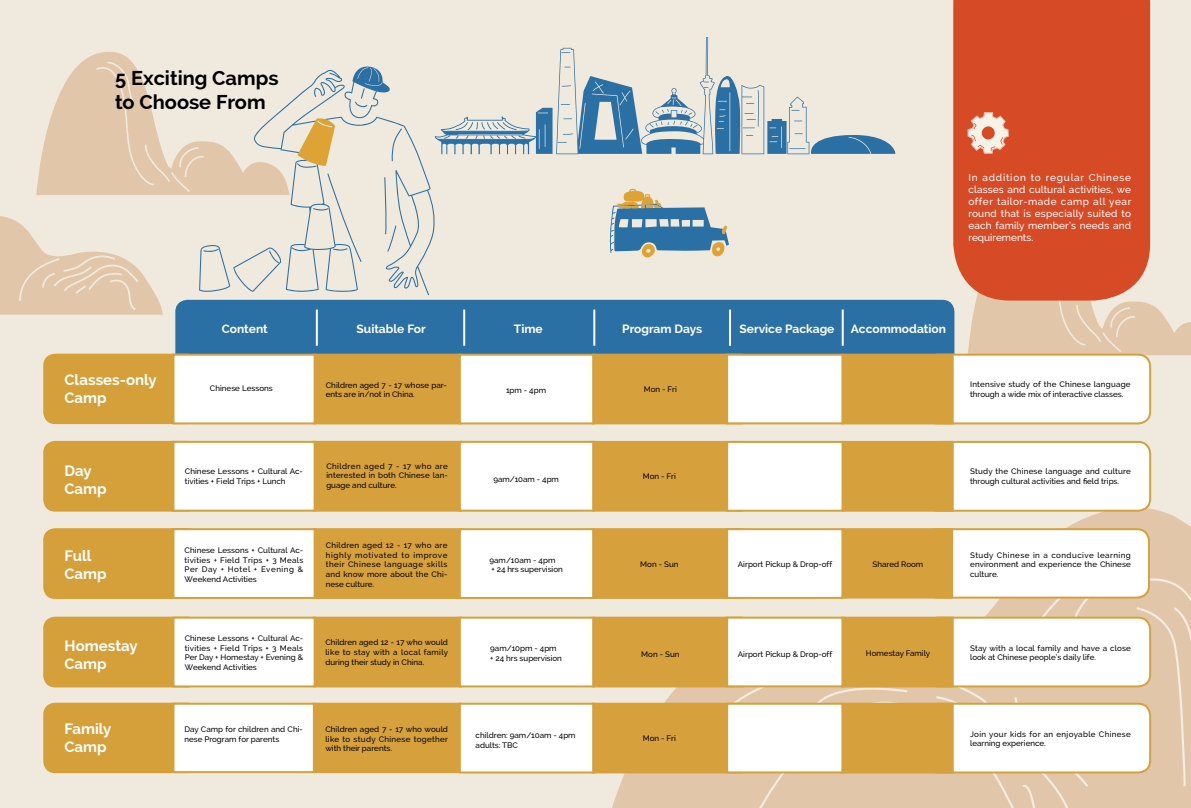
<style>
.page{position:relative;width:1191px;height:808px;background:#f0eade}
.page>*{position:absolute;margin:0;border:0;box-sizing:border-box;transform-origin:0 0}
.t1{font:700 20px/24px "Raleway";color:#000}
.t2{font:700 15px/18px "Raleway";color:#fff}
.t3{font:700 12px "Raleway";color:#fff}
.t4{font:500 10px/12px "Raleway";letter-spacing:.015em;color:#fff;text-align:justify}
.t5{font:500 8px/9.6px "Raleway";color:#000}
.t6{font:500 8px/9.6px "Raleway";letter-spacing:.035em;color:#000}
</style>
<div class="page">
<svg style="left:967px;top:211px;width:224px;height:144px"></svg>
<svg style="left:605px;top:488px;width:586px;height:320px"></svg>
<svg style="left:936px;top:564px;width:255px;height:244px;background:#e3c8ac"></svg>
<svg style="left:729px;top:687px;width:178px;height:121px;background:#e2c6a9"></svg>
<div style="left:175px;top:300px;width:779px;height:70px;background:#2b70a4;border-radius:12px"></div>
<div style="left:43px;top:703px;width:156px;height:70px;background:#d59f3a;border-radius:12px"></div>
<div style="left:925px;top:704px;width:225px;height:68px;background:#fff;border-radius:12px"></div>
<div style="left:924px;top:703px;width:227px;height:70px;border:2px solid #d6a03d;border-radius:12px"></div>
<div style="left:841px;top:703px;width:112px;height:70px;background:#d6a03d"></div>
<div style="left:313px;top:703px;width:148px;height:70px;background:#d6a03d"></div>
<div style="left:172px;top:703px;width:143px;height:70px;background:#fff;border:2px solid #d6a03d"></div>
<div style="left:459px;top:703px;width:136px;height:70px;background:#fff;border:2px solid #d6a03d"></div>
<div style="left:592px;top:703px;width:151px;height:70px;background:#d6a03d"></div>
<div style="left:726px;top:703px;width:117px;height:70px;background:#fff;border:2px solid #d6a03d"></div>
<div style="left:43px;top:617px;width:157px;height:70px;background:#d59f3a;border-radius:12px"></div>
<div style="left:925px;top:618px;width:225px;height:68px;background:#fff;border-radius:12px"></div>
<div style="left:924px;top:617px;width:227px;height:70px;border:2px solid #d6a03d;border-radius:12px"></div>
<div style="left:841px;top:617px;width:112px;height:70px;background:#d6a03d"></div>
<div style="left:313px;top:617px;width:148px;height:70px;background:#d6a03d"></div>
<div style="left:172px;top:617px;width:144px;height:70px;background:#fff;border:2px solid #d6a03d"></div>
<div style="left:459px;top:617px;width:136px;height:70px;background:#fff;border:2px solid #d6a03d"></div>
<div style="left:592px;top:617px;width:151px;height:70px;background:#d6a03d"></div>
<div style="left:726px;top:617px;width:117px;height:70px;background:#fff;border:2px solid #d6a03d"></div>
<div style="left:43px;top:528px;width:157px;height:71px;background:#d59f3a;border-radius:12px"></div>
<div style="left:925px;top:529px;width:224px;height:69px;background:#fff;border-radius:12px"></div>
<div style="left:924px;top:528px;width:226px;height:71px;border:2px solid #d6a03d;border-radius:12px"></div>
<div style="left:841px;top:528px;width:112px;height:71px;background:#d6a03d;border:2px solid #d6a03d"></div>
<div style="left:313px;top:528px;width:148px;height:71px;background:#d6a03d;border:2px solid #d6a03d"></div>
<div style="left:172px;top:528px;width:144px;height:71px;background:#fff;border:2px solid #d6a03d"></div>
<div style="left:459px;top:528px;width:136px;height:71px;background:#fff;border:2px solid #d6a03d"></div>
<div style="left:592px;top:528px;width:151px;height:71px;background:#d6a03d;border:2px solid #d6a03d"></div>
<div style="left:726px;top:528px;width:117px;height:71px;background:#fff;border:2px solid #d6a03d"></div>
<div style="left:43px;top:441px;width:157px;height:71px;background:#d59f3a;border-radius:12px"></div>
<div style="left:925px;top:442px;width:225px;height:69px;background:#fff;border-radius:12px"></div>
<div style="left:924px;top:441px;width:227px;height:71px;border:2px solid #d6a03d;border-radius:12px"></div>
<div style="left:841px;top:441px;width:112px;height:71px;background:#d6a03d;border:2px solid #d6a03d"></div>
<div style="left:313px;top:441px;width:148px;height:71px;background:#d6a03d;border:2px solid #d6a03d"></div>
<div style="left:172px;top:441px;width:144px;height:71px;background:#fff;border:2px solid #d6a03d"></div>
<div style="left:459px;top:441px;width:136px;height:71px;background:#fff;border:2px solid #d6a03d"></div>
<div style="left:592px;top:441px;width:151px;height:71px;background:#d6a03d;border:2px solid #d6a03d"></div>
<div style="left:726px;top:441px;width:117px;height:71px;background:#fff;border:2px solid #d6a03d"></div>
<div style="left:43px;top:354px;width:156px;height:70px;background:#d59f3a;border-radius:12px"></div>
<div style="left:925px;top:355px;width:225px;height:68px;background:#fff;border-radius:12px"></div>
<div style="left:924px;top:354px;width:227px;height:70px;border:2px solid #d6a03d;border-radius:12px"></div>
<div style="left:841px;top:354px;width:112px;height:70px;background:#d6a03d"></div>
<div style="left:313px;top:354px;width:148px;height:70px;background:#d6a03d"></div>
<div style="left:172px;top:354px;width:144px;height:70px;background:#fff;border:2px solid #d6a03d"></div>
<div style="left:459px;top:354px;width:136px;height:70px;background:#fff;border:2px solid #d6a03d"></div>
<div style="left:592px;top:354px;width:151px;height:70px;background:#d6a03d"></div>
<div style="left:726px;top:354px;width:117px;height:70px;background:#fff;border:2px solid #d6a03d"></div>
<div style="left:953px;top:0;width:197px;height:301px;background:#d64a26"></div>
<svg style="left:967px;top:112px;width:41px;height:42px"></svg>
<hr style="left:316px;top:310px;width:2px;height:36px;background:#fdfcfa">
<hr style="left:463px;top:310px;width:2px;height:36px;background:#fdfcfa">
<hr style="left:593px;top:310px;width:2px;height:36px;background:#fdfcfa">
<hr style="left:729px;top:310px;width:2px;height:36px;background:#fdfcfa">
<hr style="left:841px;top:310px;width:2px;height:36px;background:#fdfcfa">
<svg style="left:0;top:37px;width:895px;height:278px"></svg>
<h1 class="t1" style="left:115px;top:66px;width:165px">5 Exciting Camps to Choose From</h1>
<p class="t4" style="left:968px;top:172px;width:164px">In addition to regular Chinese classes and cultural activities, we offer tailor-made camp all year round that is especially suited to each family member’s needs and requirements.</p>
<h3 class="t3" style="left:222px;top:322px;width:48px">Content</h3>
<h3 class="t3" style="left:356px;top:322px;width:71px">Suitable For</h3>
<h3 class="t3" style="left:514px;top:322px;width:30px">Time</h3>
<h3 class="t3" style="left:622px;top:322px;width:81px">Program Days</h3>
<h3 class="t3" style="left:739px;top:322px;width:96px">Service Package</h3>
<h3 class="t3" style="left:851px;top:322px;width:97px">Accommodation</h3>
<h2 class="t2" style="left:65px;top:371px;width:94px">Classes-only<br>Camp</h2>
<p class="t5" style="left:210px;top:383px;width:64px">Chinese Lessons</p>
<p class="t5" style="left:326px;top:380px;width:123px">Children aged 7 - 17 whose par&shy;ents are in/not in China.</p>
<p class="t5" style="left:506px;top:385px;width:41px">1pm - 4pm</p>
<p class="t5" style="left:644px;top:384px;width:35px">Mon - Fri</p>
<p class="t5" style="left:970px;top:379px;width:162px">Intensive study of the Chinese language through a wide mix of interactive classes.</p>
<h2 class="t2" style="left:65px;top:462px;width:44px">Day<br>Camp</h2>
<p class="t5" style="left:185px;top:467px;width:120px">Chinese Lessons + Cultural Ac&shy;tivities + Field Trips + Lunch</p>
<p class="t5" style="left:326px;top:461px;width:123px;text-align:justify">Children aged 7 - 17 who are interested in both Chinese lan&shy;guage and culture.</p>
<p class="t5" style="left:493px;top:474px;width:67px">9am/10am - 4pm</p>
<p class="t5" style="left:643px;top:471px;width:34px">Mon - Fri</p>
<p class="t5" style="left:970px;top:467px;width:162px">Study the Chinese language and culture through cultural activities and field trips.</p>
<h2 class="t2" style="left:65px;top:547px;width:44px">Full<br>Camp</h2>
<p class="t5" style="left:184px;top:545px;width:120px;text-align:justify">Chinese Lessons + Cultural Ac&shy;tivities + Field Trips + 3 Meals Per Day + Hotel + Evening &amp; Weekend Activities</p>
<p class="t5" style="left:326px;top:540px;width:123px;text-align:justify">Children aged 12 - 17 who are highly motivated to improve their Chinese language skills and know more about the Chi&shy;nese culture.</p>
<p class="t5" style="left:489px;top:555px;width:75px">9am/10am - 4pm<br>+ 24 hrs supervision</p>
<p class="t5" style="left:640px;top:560px;width:40px">Mon - Sun</p>
<p class="t5" style="left:738px;top:560px;width:96px">Airport Pickup &amp; Drop-off</p>
<p class="t5" style="left:872px;top:560px;width:52px">Shared Room</p>
<p class="t5" style="left:970px;top:550px;width:162px;text-align:justify">Study Chinese in a conducive learning environment and experience the Chinese culture.</p>
<h2 class="t2" style="left:65px;top:636px;width:75px">Homestay<br>Camp</h2>
<p class="t5" style="left:185px;top:633px;width:120px;text-align:justify">Chinese Lessons + Cultural Ac&shy;tivities + Field Trips + 3 Meals Per Day + Homestay + Evening &amp; Weekend Activities</p>
<p class="t5" style="left:325px;top:638px;width:124px;text-align:justify">Children aged 12 - 17 who would like to stay with a local family during their study in China.</p>
<p class="t5" style="left:490px;top:643px;width:73px">9am/10pm - 4pm + 24 hrs supervision</p>
<p class="t5" style="left:641px;top:649px;width:40px">Mon - Sun</p>
<p class="t5" style="left:738px;top:649px;width:96px">Airport Pickup &amp; Drop-off</p>
<p class="t5" style="left:866px;top:648px;width:66px">Homestay Family</p>
<p class="t5" style="left:970px;top:643px;width:162px">Stay with a local family and have a close look at Chinese people’s daily life.</p>
<h2 class="t2" style="left:65px;top:720px;width:48px">Family<br>Camp</h2>
<p class="t5" style="left:184px;top:724px;width:120px">Day Camp for children and Chi&shy;nese Program for parents</p>
<p class="t5" style="left:325px;top:724px;width:124px;text-align:justify">Children aged 7 - 17 who would like to study Chinese together with their parents.</p>
<p class="t5" style="left:475px;top:730px;width:102px">children: 9am/10am - 4pm adults: TBC</p>
<p class="t5" style="left:643px;top:733px;width:34px">Mon - Fri</p>
<p class="t6" style="left:970px;top:729px;width:162px">Join your kids for an enjoyable Chinese learning experience.</p>
</div>
